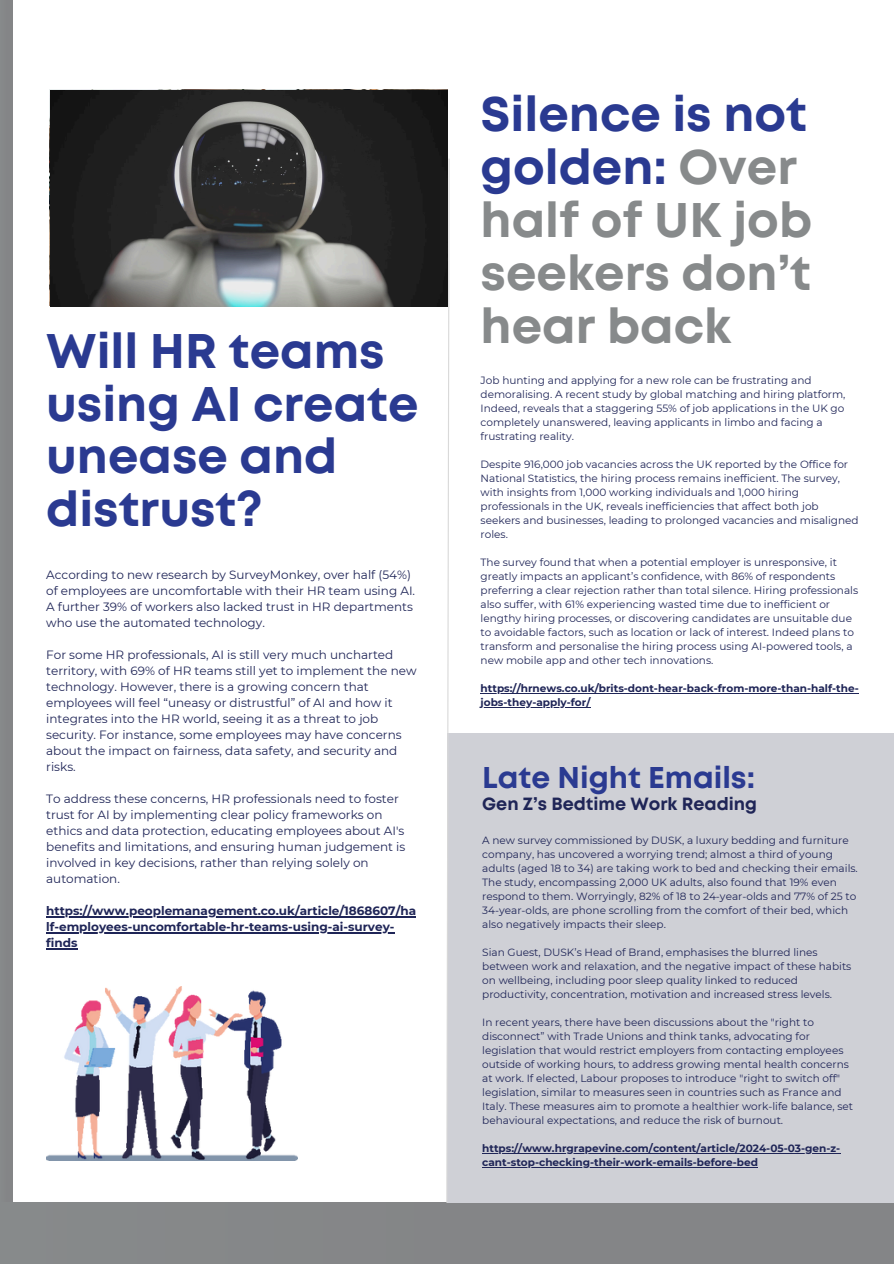
<style>
.page{position:relative;width:894px;height:1264px;background:#fff}
.page>*{position:absolute;margin:0;border:0;box-sizing:border-box;transform-origin:0 0}
.t1{font:700 48.45px/52.8px "Mont";color:#878a8b}
.t2{font:700 48.45px/52.8px "Mont";color:#2a3a91}
.t3{font:700 30px "Mont";color:#2a3a91}
.t4{font:700 17.7px "Mont";color:#1f2557}
.t5{font:12px/16px "Montserrat";color:#1f2557}
.t6{font:700 12px/16px "Montserrat";color:#1f2557}
.t7{font:10.5px/14px "Montserrat";color:#1f2557}
.t8{font:700 10.5px/14px "Montserrat";color:#1f2557}
.s1{color:#2a3a91}
</style>
<div class="page">
<div style="left:0;top:0;width:12px;height:1263px;background:#848587"></div>
<div style="left:0;top:1202px;width:893px;height:61px;background:#848587"></div>
<div style="left:446px;top:733px;width:447px;height:469px;background:#cfd0d6"></div>
<svg style="left:445px;top:157px;width:5px;height:1046px"></svg>
<img style="left:46px;top:986px;width:251px;height:173px">
<img style="left:51px;top:90px;width:396px;height:216px">
<hr style="left:46px;top:916px;width:370px;height:1px;background:#1f2557">
<hr style="left:46px;top:932px;width:348px;height:1px;background:#1f2557">
<hr style="left:46px;top:948px;width:31px;height:1px;background:#1f2557">
<hr style="left:480px;top:692px;width:378px;height:1px;background:#1f2557">
<hr style="left:480px;top:706px;width:110px;height:1px;background:#1f2557">
<hr style="left:482px;top:1152px;width:358px;height:1px;background:#1f2557">
<hr style="left:482px;top:1166px;width:275px;height:1px;background:#1f2557">
<h4 class="t2" style="left:46px;top:328px;width:374px">Will HR teams using AI create unease and distrust?</h4>
<h1 class="t5" style="left:46px;top:566px;width:370px">According to new research by SurveyMonkey, over half (54%) of employees are uncomfortable with their HR team using AI.<br>A further 39% of workers also lacked trust in HR departments who use the automated technology.</h1>
<p class="t5" style="left:46px;top:646px;width:372px">For some HR professionals, AI is still very much uncharted territory, with 69% of HR teams still yet to implement the new technology. However, there is a growing concern that employees will feel “uneasy or distrustful” of AI and how it integrates into the HR world, seeing it as a threat to job security. For instance, some employees may have concerns about the impact on fairness, data safety, and security and risks.</p>
<p class="t5" style="left:46px;top:790px;width:360px">To address these concerns, HR professionals need to foster trust for AI by implementing clear policy frameworks on ethics and data protection, educating employees about AI's benefits and limitations, and ensuring human judgement is involved in key decisions, rather than relying solely on automation.</p>
<p class="t6" style="left:46px;top:902px;width:371px">https://www.peoplemanagement.co.uk/article/1868607/ha</p>
<h5 class="t6" style="left:46px;top:918px;width:350px">lf-employees-uncomfortable-hr-teams-using-ai-survey&shy;finds</h5>
<p class="t1" style="left:480px;top:91px;width:333px"><span class="s1">Silence is not golden:</span> Over half of UK job seekers don’t hear back</p>
<h4 class="t7" style="left:480px;top:373px;width:366px">Job hunting and applying for a new role can be frustrating and demoralising. A recent study by global matching and hiring platform, Indeed, reveals that a staggering 55% of job applications in the UK go completely unanswered, leaving applicants in limbo and facing a frustrating reality.</h4>
<h4 class="t7" style="left:480px;top:457px;width:379px">Despite 916,000 job vacancies across the UK reported by the Office for National Statistics, the hiring process remains inefficient. The survey, with insights from 1,000 working individuals and 1,000 hiring professionals in the UK, reveals inefficiencies that affect both job seekers and businesses, leading to prolonged vacancies and misaligned roles.</h4>
<h3 class="t7" style="left:480px;top:555px;width:379px">The survey found that when a potential employer is unresponsive, it greatly impacts an applicant’s confidence, with 86% of respondents preferring a clear rejection rather than total silence. Hiring professionals also suffer, with 61% experiencing wasted time due to inefficient or lengthy hiring processes, or discovering candidates are unsuitable due to avoidable factors, such as location or lack of interest. Indeed plans to transform and personalise the hiring process using AI-powered tools, a new mobile app and other tech innovations.</h3>
<h2 class="t8" style="left:480px;top:681px;width:379px">https://hrnews.co.uk/brits-dont-hear-back-from-more-than-half-the-</h2>
<p class="t8" style="left:480px;top:695px;width:111px">jobs-they-apply-for/</p>
<h2 class="t3" style="left:482px;top:765px;width:274px">Late Night Emails:</h2>
<h3 class="t4" style="left:482px;top:797px;width:276px">Gen Z’s Bedtime Work Reading</h3>
<p class="t7" style="left:482px;top:833px;width:377px">A new survey commissioned by DUSK, a luxury bedding and furniture company, has uncovered a worrying trend; almost a third of young adults (aged 18 to 34) are taking work to bed and checking their emails.<br>The study, encompassing 2,000 UK adults, also found that 19% even respond to them. Worryingly, 82% of 18 to 24-year-olds and 77% of 25 to 34-year-olds, are phone scrolling from the comfort of their bed, which also negatively impacts their sleep.</p>
<h5 class="t7" style="left:482px;top:945px;width:370px">Sian Guest, DUSK’s Head of Brand, emphasises the blurred lines between work and relaxation, and the negative impact of these habits on wellbeing, including poor sleep quality linked to reduced productivity, concentration, motivation and increased stress levels.</h5>
<p class="t7" style="left:482px;top:1015px;width:372px">In recent years, there have been discussions about the "right to disconnect” with Trade Unions and think tanks, advocating for legislation that would restrict employers from contacting employees outside of working hours, to address growing mental health concerns at work. If elected, Labour proposes to introduce "right to switch off" legislation, similar to measures seen in countries such as France and Italy. These measures aim to promote a healthier work-life balance, set behavioural expectations, and reduce the risk of burnout.</p>
<p class="t8" style="left:482px;top:1141px;width:359px">https://www.hrgrapevine.com/content/article/2024-05-03-gen-z&shy;cant-stop-checking-their-work-emails-before-bed</p>
</div>
